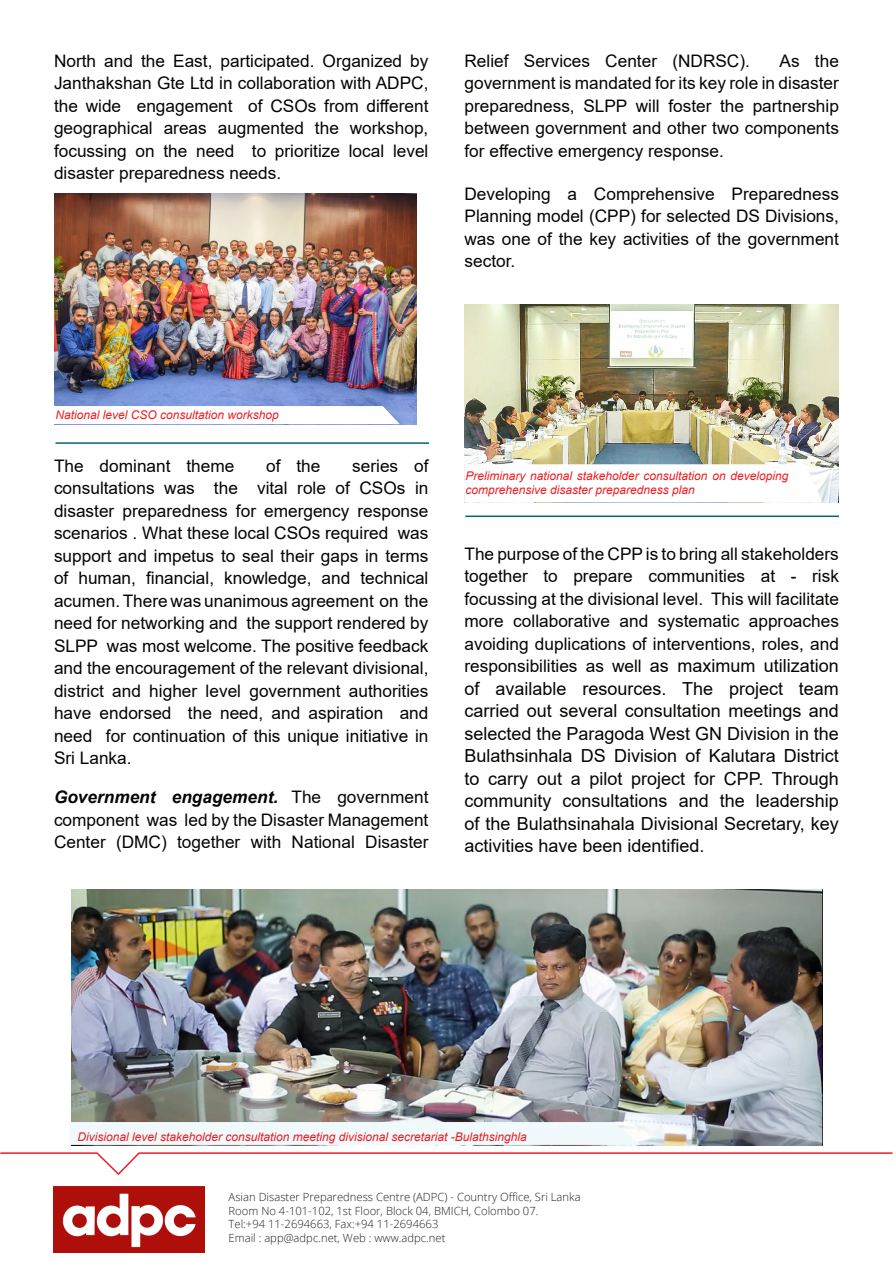
<style>
.page{position:relative;width:893px;height:1263px;background:#fff}
.page>*{position:absolute;margin:0;border:0;box-sizing:border-box;transform-origin:0 0}
.t1{font:18px/22.5px "Arial";color:#050503;text-align:justify}
.t2{font:17.25px/22.5px "Arial";color:#040503;text-align:justify}
.t3{font:17.25px/22.5px "Arial";color:#050503;text-align:justify}
.t4{font:italic 12px/14.4px "Arial";color:#ee1d23}
.t5{font:300 11.25px/13.5px "Open Sans";color:#231f20}
.s1{font-weight:700;font-style:italic;color:#040503}
.s2{font-size:18px}
</style>
<div class="page">
<img style="left:54px;top:1186px;width:151px;height:67px">
<svg style="left:0;top:1152px;width:893px;height:23px"></svg>
<img style="left:71px;top:890px;width:752px;height:255px">
<hr style="left:56px;top:442px;width:373px;height:2px;background:#006873">
<hr style="left:465px;top:515px;width:374px;height:2px;background:#006873">
<div style="left:69px;top:1122px;width:572px;height:23px;background:#f0f9fb"></div>
<img style="left:54px;top:194px;width:363px;height:230px">
<svg style="left:54px;top:406px;width:346px;height:18px"></svg>
<img style="left:464px;top:305px;width:375px;height:197px">
<svg style="left:464px;top:464px;width:359px;height:38px"></svg>
<p class="t2" style="left:54px;top:49px;width:376px">North and the East, participated. Organized by Janthakshan Gte Ltd in collaboration with ADPC, the wide engagement of CSOs from different geographical areas augmented the workshop, focussing on the need to prioritize local level disaster preparedness needs.</p>
<p class="t3" style="left:464px;top:49px;width:287px">Relief Services Center (NDRSC).</p>
<p class="t3" style="left:464px;top:49px;width:376px;text-indent:315px">As the government is mandated for its key role in disaster preparedness, SLPP will foster the partnership between government and other two components for effective emergency response.</p>
<p class="t3" style="left:464px;top:182px;width:376px">Developing a Comprehensive Preparedness Planning model (CPP) for selected DS Divisions, was one of the key activities of the government sector.</p>
<p class="t4" style="left:56px;top:408px;width:225px">National level CSO consultation workshop</p>
<p class="t2" style="left:54px;top:454px;width:182px">The dominant theme</p>
<p class="t2" style="left:266px;top:454px;width:56px">of the</p>
<p class="t2" style="left:54px;top:454px;width:376px;text-indent:298px">series of consultations was the vital role of CSOs in disaster preparedness for emergency response scenarios . What these local CSOs required was support and impetus to seal their gaps in terms of human, financial, knowledge, and technical acumen. There was unanimous agreement on the need for networking and the support rendered by SLPP was most welcome. The positive feedback and the encouragement of the relevant divisional, district and higher level government authorities have endorsed the need, and aspiration and need for continuation of this unique initiative in Sri Lanka.</p>
<p class="t3" style="left:54px;top:786px;width:376px"><span class="s1">Government engagement.</span> The government component was led by the Disaster Management Center (DMC) together with National Disaster</p>
<p class="t4" style="left:465px;top:469px;width:325px">Preliminary national stakeholder consultation on developing comprehensive disaster preparedness plan</p>
<p class="t3" style="left:464px;top:542px;width:376px">The purpose of the CPP is to bring all stakeholders together to prepare communities at - risk focussing at the divisional level. This will facilitate more collaborative and systematic approaches avoiding duplications of interventions, roles, and responsibilities as well <span class="s2">as maximum utilization</span></p>
<p class="t1" style="left:464px;top:677px;width:376px">of available resources. The project team carried out several consultation meetings and selected the Paragoda West GN Division in the Bulathsinhala DS Division of Kalutara District to carry out a pilot project for CPP. Through community consultations and the leadership of the Bulathsinahala Divisional Secretary, key activities have been identified.</p>
<p class="t4" style="left:77px;top:1130px;width:451px">Divisional level stakeholder consultation meeting divisional secretariat -Bulathsinghla</p>
<p class="t5" style="left:229px;top:1190px;width:353px">Asian Disaster Preparedness Centre (ADPC) - Country Office, Sri Lanka Room No 4-101-102, 1st Floor, Block 04, BMICH, Colombo 07.<br>Tel:+94 11-2694663, Fax:+94 11-2694663<br>Email : app@adpc.net, Web : www.adpc.net</p>
</div>
